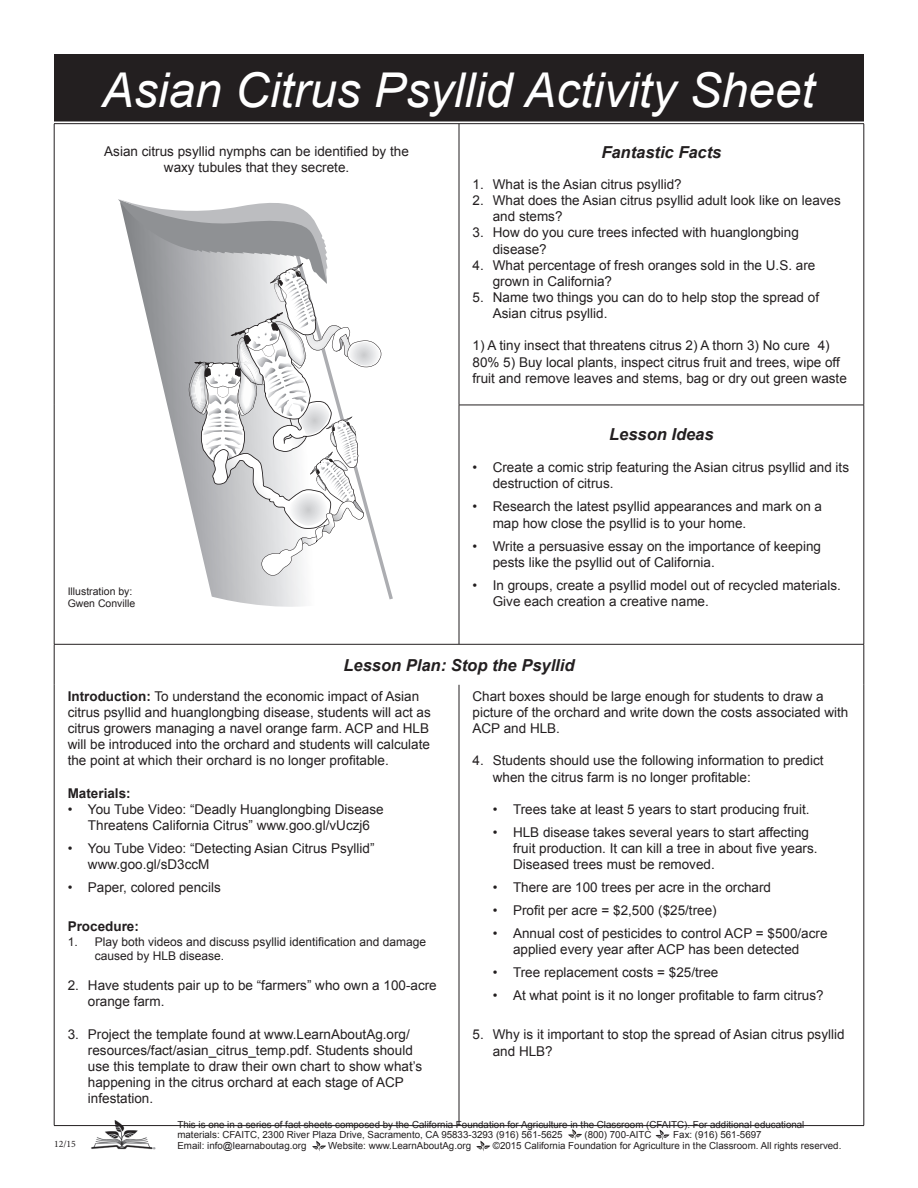
<style>
.page{position:relative;width:918px;height:1188px;background:#fff}
.page>*{position:absolute;margin:0;border:0;box-sizing:border-box;transform-origin:0 0}
.Heading__Back{font:italic 48px "Arial";color:#fff}
.Sub_Heading{font:italic 700 16.5px "Arial";color:#231f20}
.Body_Text_8_pt{font:italic 700 16.5px "Arial";color:#231f20}
.Body_Text_9_pt{font:13.5px/16.2px "Arial";color:#231f20}
.Body_Text_9_pt-2{font:700 13.5px "Arial";color:#231f20}
.t1{font:12px/14.4px "Arial";color:#231f20}
.Body_Text_8_pt-2{font:10.5px "Arial";color:#231f20}
.t2{font:9.75px/10.5px "Arial";color:#231f20}
.t3{font:9.75px "Minion Pro";color:#231f20}
.s1{font-weight:700}
</style>
<div class="page">
<div style="left:55px;top:55px;width:808px;height:66px;background:#231f20"></div>
<div style="left:54px;top:54px;width:810px;height:68px;border:2px solid #231f20"></div>
<img style="left:88px;top:1120px;width:69px;height:30px">
<svg style="left:312px;top:1141px;width:14px;height:10px"></svg>
<svg style="left:476px;top:1141px;width:14px;height:10px"></svg>
<svg style="left:568px;top:1129px;width:14px;height:10px"></svg>
<svg style="left:656px;top:1130px;width:14px;height:10px"></svg>
<svg style="left:223px;top:599px;width:81px;height:8px"></svg>
<svg style="left:118px;top:199px;width:275px;height:400px"></svg>
<img style="left:331px;top:426px;width:25px;height:18px">
<img style="left:316px;top:444px;width:26px;height:46px">
<hr style="left:54px;top:123px;width:405px;height:1px;background:#231f20">
<hr style="left:54px;top:124px;width:1px;height:281px;background:#231f20">
<hr style="left:459px;top:123px;width:405px;height:1px;background:#231f20">
<hr style="left:459px;top:124px;width:1px;height:281px;background:#231f20">
<hr style="left:864px;top:124px;width:1px;height:281px;background:#231f20">
<hr style="left:54px;top:405px;width:1px;height:239px;background:#231f20">
<hr style="left:459px;top:405px;width:1px;height:239px;background:#231f20">
<hr style="left:864px;top:405px;width:1px;height:239px;background:#231f20">
<hr style="left:54px;top:644px;width:1px;height:41px;background:#231f20">
<hr style="left:864px;top:644px;width:1px;height:41px;background:#231f20">
<hr style="left:54px;top:685px;width:1px;height:440px;background:#231f20">
<hr style="left:459px;top:685px;width:1px;height:440px;background:#231f20">
<hr style="left:864px;top:685px;width:1px;height:440px;background:#231f20">
<hr style="left:54px;top:1125px;width:405px;height:1px;background:#231f20">
<hr style="left:459px;top:1125px;width:405px;height:1px;background:#231f20">
<hr style="left:459px;top:405px;width:405px;height:1px;background:#231f20">
<hr style="left:54px;top:644px;width:405px;height:1px;background:#231f20">
<hr style="left:459px;top:644px;width:405px;height:1px;background:#231f20">
<p class="Heading__Back" style="left:102px;top:59px;width:715px">Asian Citrus Psyllid Activity Sheet</p>
<p class="Body_Text_9_pt" style="left:104px;top:143px;width:306px">Asian citrus psyllid nymphs can be identified by the</p>
<p class="Body_Text_9_pt" style="left:164px;top:159px;width:187px">waxy tubules that they secrete.</p>
<p class="Body_Text_8_pt-2" style="left:68px;top:584px;width:66px">Illustration by:</p>
<p class="Body_Text_8_pt-2" style="left:68px;top:597px;width:69px">Gwen Conville</p>
<p class="Body_Text_8_pt" style="left:601px;top:141px;width:122px">Fantastic Facts</p>
<p class="Body_Text_9_pt" style="left:472px;top:176px;width:211px">1. What is the Asian citrus psyllid?</p>
<p class="Body_Text_9_pt" style="left:493px;top:192px;width:350px;text-indent:-20px">2. What does the Asian citrus psyllid adult look like on leaves and stems?</p>
<p class="Body_Text_9_pt" style="left:493px;top:225px;width:308px;text-indent:-20px">3. How do you cure trees infected with huanglongbing disease?</p>
<p class="Body_Text_9_pt" style="left:493px;top:257px;width:324px;text-indent:-20px">4. What percentage of fresh oranges sold in the U.S. are grown in California?</p>
<p class="Body_Text_9_pt" style="left:493px;top:289px;width:328px;text-indent:-20px">5. Name two things you can do to help stop the spread of<br>Asian citrus psyllid.</p>
<p class="Body_Text_9_pt" style="left:472px;top:338px;width:376px">1) A tiny insect that threatens citrus 2) A thorn 3) No cure 4)<br>80% 5) Buy local plants, inspect citrus fruit and trees, wipe off fruit and remove leaves and stems, bag or dry out green waste</p>
<p class="Sub_Heading" style="left:609px;top:424px;width:106px">Lesson Ideas</p>
<p class="Body_Text_9_pt" style="left:493px;top:460px;width:358px;text-indent:-20px">• Create a comic strip featuring the Asian citrus psyllid and its destruction of citrus.</p>
<p class="Body_Text_9_pt" style="left:493px;top:499px;width:331px;text-indent:-20px">• Research the latest psyllid appearances and mark on a map how close the psyllid is to your home.</p>
<p class="Body_Text_9_pt" style="left:493px;top:538px;width:330px;text-indent:-20px">• Write a persuasive essay on the importance of keeping pests like the psyllid out of California.</p>
<p class="Body_Text_9_pt" style="left:493px;top:577px;width:350px;text-indent:-20px">• In groups, create a psyllid model out of recycled materials.<br>Give each creation a creative name.</p>
<p class="Sub_Heading" style="left:343px;top:654px;width:233px">Lesson Plan: Stop the Psyllid</p>
<p class="Body_Text_9_pt" style="left:68px;top:688px;width:365px"><span class="s1">Introduction:</span> To understand the economic impact of Asian citrus psyllid and huanglongbing disease, students will act as citrus growers managing a navel orange farm. ACP and HLB will be introduced into the orchard and students will calculate the point at which their orchard is no longer profitable.</p>
<p class="Body_Text_9_pt-2" style="left:68px;top:784px;width:65px">Materials:</p>
<p class="Body_Text_9_pt" style="left:68px;top:801px;width:317px;text-align:center">• You Tube Video: “Deadly Huanglongbing Disease<br>Threatens California Citrus” www.goo.gl/vUczj6</p>
<p class="Body_Text_9_pt" style="left:88px;top:840px;width:288px;text-indent:-20px">• You Tube Video: “Detecting Asian Citrus Psyllid” www.goo.gl/sD3ccM</p>
<p class="Body_Text_9_pt" style="left:68px;top:880px;width:155px">• Paper, colored pencils</p>
<p class="Body_Text_9_pt-2" style="left:68px;top:918px;width:73px">Procedure:</p>
<p class="t1" style="left:95px;top:935px;width:333px;text-indent:-27px">1. Play both videos and discuss psyllid identification and damage caused by HLB disease.</p>
<p class="Body_Text_9_pt" style="left:88px;top:977px;width:350px;text-indent:-20px">2. Have students pair up to be “farmers” who own a 100-acre orange farm.</p>
<p class="Body_Text_9_pt" style="left:88px;top:1026px;width:336px;text-indent:-20px">3. Project the template found at www.LearnAboutAg.org/ resources/fact/asian_citrus_temp.pdf. Students should use this template to draw their own chart to show what’s happening in the citrus orchard at each stage of ACP infestation.</p>
<p class="Body_Text_9_pt" style="left:472px;top:688px;width:377px">Chart boxes should be large enough for students to draw a picture of the orchard and write down the costs associated with<br>ACP and HLB.</p>
<p class="Body_Text_9_pt" style="left:493px;top:753px;width:332px;text-indent:-20px">4. Students should use the following information to predict when the citrus farm is no longer profitable:</p>
<p class="Body_Text_9_pt" style="left:493px;top:801px;width:318px">• Trees take at least 5 years to start producing fruit.</p>
<p class="Body_Text_9_pt" style="left:513px;top:824px;width:306px;text-indent:-20px">• HLB disease takes several years to start affecting fruit production. It can kill a tree in about five years.<br>Diseased trees must be removed.</p>
<p class="Body_Text_9_pt" style="left:493px;top:880px;width:280px">• There are 100 trees per acre in the orchard</p>
<p class="Body_Text_9_pt" style="left:493px;top:903px;width:225px">• Profit per acre = $2,500 ($25/tree)</p>
<p class="Body_Text_9_pt" style="left:493px;top:926px;width:336px;text-align:center">• Annual cost of pesticides to control ACP = $500/acre applied every year after ACP has been detected</p>
<p class="Body_Text_9_pt" style="left:493px;top:965px;width:227px">• Tree replacement costs = $25/tree</p>
<p class="Body_Text_9_pt" style="left:493px;top:988px;width:332px">• At what point is it no longer profitable to farm citrus?</p>
<p class="Body_Text_9_pt" style="left:493px;top:1027px;width:353px;text-indent:-20px">5. Why is it important to stop the spread of Asian citrus psyllid and HLB?</p>
<p class="t2" style="left:177px;top:1119px;width:628px">This is one in a series of fact sheets composed by the California Foundation for Agriculture in the Classroom (CFAITC). For additional educational materials: CFAITC, 2300 River Plaza Drive, Sacramento, CA 95833-3293 (916) 561-5625</p>
<p class="t2" style="left:584px;top:1130px;width:69px">(800) 700-AITC</p>
<p class="t2" style="left:673px;top:1130px;width:90px">Fax: (916) 561-5697</p>
<p class="t3" style="left:54px;top:1137px;width:23px">12/15</p>
<p class="t2" style="left:177px;top:1140px;width:131px">Email: info@learnaboutag.org</p>
<p class="t2" style="left:328px;top:1140px;width:144px">Website: www.LearnAboutAg.org</p>
<p class="t2" style="left:493px;top:1140px;width:350px">©2015 California Foundation for Agriculture in the Classroom. All rights reserved.</p>
</div>
